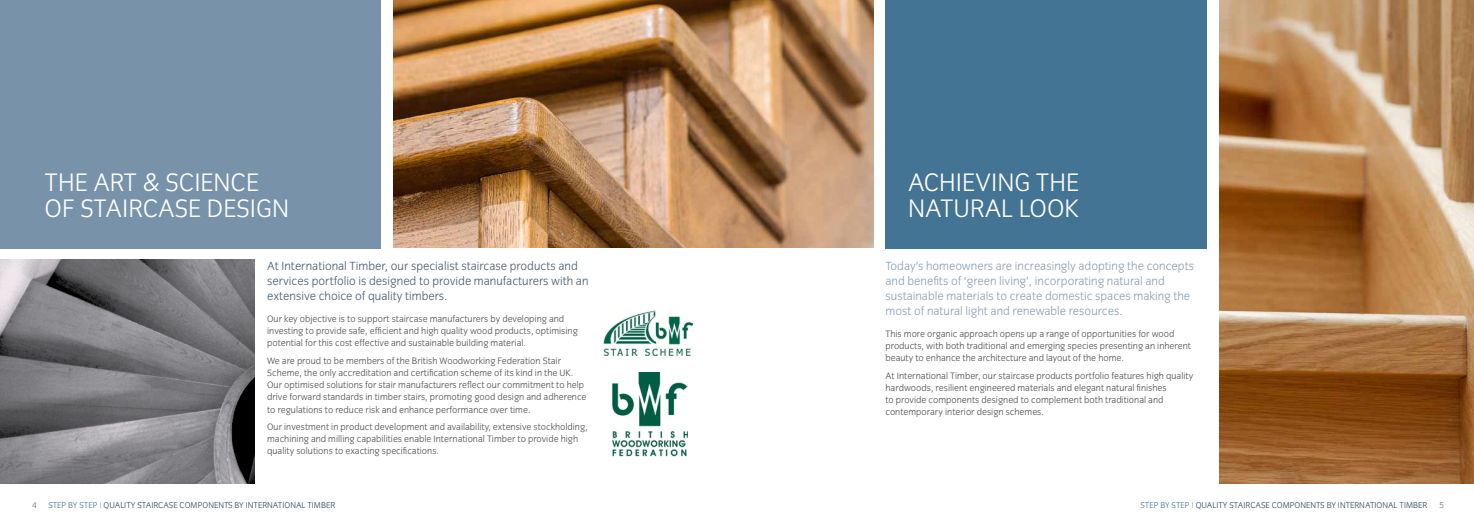
<style>
.page{position:relative;width:1474px;height:521px;background:#fff}
.page>*{position:absolute;margin:0;border:0;box-sizing:border-box;transform-origin:0 0}
.t1{font:300 26.25px/26.2px "Congress Sans";color:#fff}
.t2{font:300 12.25px/14.9px "Congress Sans";color:#889eb3}
.t3{font:300 12.25px/14.9px "Congress Sans";color:#445a6d}
.t4{font:300 9.62px/12.2px "Congress Sans";color:#4d4d4f}
.t5{font:300 8.75px "Congress Sans";color:#2c485c}
.t6{font:300 8.75px "Congress Sans";color:#717073}
.s1{color:#447493}
</style>
<div class="page">
<div style="left:0;top:0;width:381px;height:248px;background:#7792a9"></div>
<div style="left:885px;top:0;width:321px;height:248px;background:#447493"></div>
<img style="left:393px;top:0;width:480px;height:248px">
<img style="left:1219px;top:0;width:254px;height:484px">
<img style="left:0;top:260px;width:255px;height:224px">
<img style="left:613px;top:372px;width:75px;height:85px">
<img style="left:604px;top:311px;width:88px;height:44px">
<h1 class="t1" style="left:45px;top:169px;width:246px">THE ART &amp; SCIENCE<br>OF STAIRCASE DESIGN</h1>
<h1 class="t1" style="left:908px;top:169px;width:172px">ACHIEVING THE<br>NATURAL LOOK</h1>
<p class="t3" style="left:267px;top:259px;width:323px">At International Timber, our specialist staircase products and services portfolio is designed to provide manufacturers with an extensive choice of quality timbers.</p>
<p class="t4" style="left:267px;top:313px;width:312px">Our key objective is to support staircase manufacturers by developing and investing to provide safe, efficient and high quality wood products, optimising potential for this cost effective and sustainable building material.</p>
<p class="t4" style="left:267px;top:354px;width:321px">We are proud to be members of the British Woodworking Federation Stair Scheme, the only accreditation and certification scheme of its kind in the UK.<br>Our optimised solutions for stair manufacturers reflect our commitment to help drive forward standards in timber stairs, promoting good design and adherence to regulations to reduce risk and enhance performance over time.</p>
<p class="t4" style="left:267px;top:421px;width:322px">Our investment in product development and availability, extensive stockholding, machining and milling capabilities enable International Timber to provide high quality solutions to exacting specifications.</p>
<p class="t2" style="left:885px;top:259px;width:310px">Today’s homeowners are increasingly adopting the concepts and benefits of ‘green living’, incorporating natural and sustainable materials to create domestic spaces making the most of natural light and renewable resources.</p>
<p class="t4" style="left:885px;top:327px;width:307px">This more organic approach opens up a range of opportunities for wood products, with both traditional and emerging species presenting an inherent beauty to enhance the architecture and layout of the home.</p>
<p class="t4" style="left:885px;top:369px;width:309px">At International Timber, our staircase products portfolio features high quality hardwoods, resilient engineered materials and elegant natural finishes<br>to provide components designed to complement both traditional and contemporary interior design schemes.</p>
<p class="t6" style="left:32px;top:500px;width:6px">4</p>
<p class="t5" style="left:48px;top:500px;width:288px"><span class="s1">STEP BY STEP |</span> QUALITY STAIRCASE COMPONENTS BY INTERNATIONAL TIMBER</p>
<p class="t5" style="left:1140px;top:500px;width:288px"><span class="s1">STEP BY STEP |</span> QUALITY STAIRCASE COMPONENTS BY INTERNATIONAL TIMBER</p>
<p class="t6" style="left:1439px;top:500px;width:6px">5</p>
</div>
